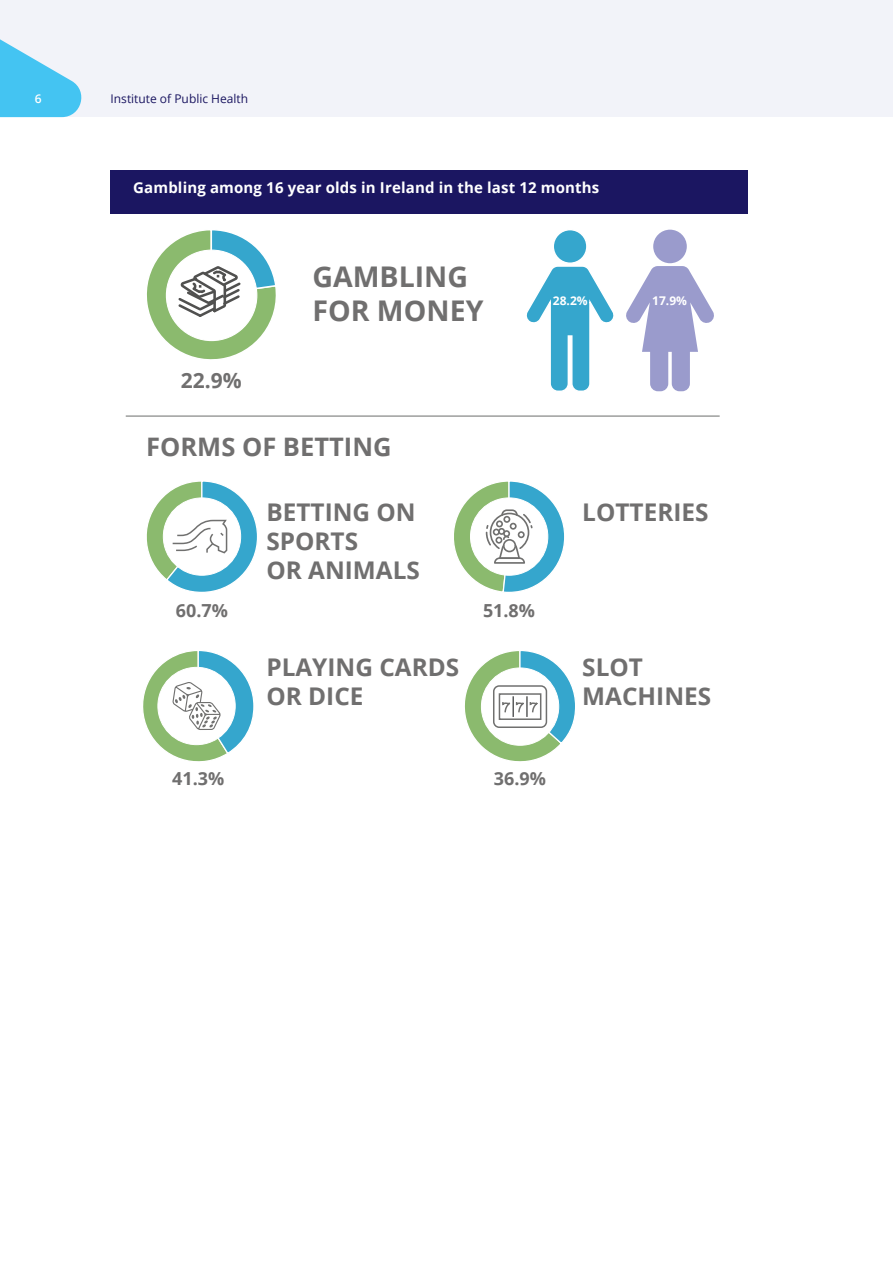
<style>
.page{position:relative;width:893px;height:1263px;background:#fff}
.page>*{position:absolute;margin:0;border:0;box-sizing:border-box;transform-origin:0 0}
.t1{font:700 28.5px/34.2px "Open Sans";color:#706f6f}
.t2{font:700 25.5px "Open Sans";color:#706f6f}
.t3{font:700 24.3px/29.2px "Open Sans";color:#706f6f}
.t4{font:700 21px "Open Sans";color:#706f6f}
.t5{font:700 18px "Open Sans";color:#706f6f}
.t6{font:700 15px "Open Sans";letter-spacing:.01em;color:#fff}
.t7{font:12px "Open Sans";color:#1b1661}
.t8{font:700 12px "Open Sans";color:#fff}
.t9{font:600 12px "Open Sans";color:#fff}
</style>
<div class="page">
<div style="left:0;top:0;width:893px;height:117px;background:#f2f3f9"></div>
<svg style="left:0;top:39px;width:82px;height:78px"></svg>
<div style="left:111px;top:170px;width:637px;height:43px;background:#1b1661"></div>
<svg style="left:147px;top:230px;width:129px;height:130px"></svg>
<svg style="left:526px;top:266px;width:88px;height:125px"></svg>
<div style="left:553px;top:230px;width:34px;height:33px;background:#35a6cd;border-radius:50%"></div>
<div style="left:553px;top:229px;width:35px;height:35px;border:1px solid #fff;border-radius:50%"></div>
<div style="left:653px;top:230px;width:34px;height:33px;background:#9a9bcc;border-radius:50%"></div>
<svg style="left:626px;top:266px;width:88px;height:125px"></svg>
<svg style="left:146px;top:481px;width:111px;height:111px"></svg>
<hr style="left:126px;top:415px;width:594px;height:2px;background:#9d9e9d">
<svg style="left:454px;top:481px;width:110px;height:111px"></svg>
<svg style="left:143px;top:651px;width:111px;height:111px"></svg>
<svg style="left:465px;top:651px;width:110px;height:111px"></svg>
<hr style="left:526px;top:696px;width:2px;height:21px;background:#464748">
<div style="left:499px;top:693px;width:42px;height:27px;border:2px solid #70706f"></div>
<div style="left:493px;top:685px;width:54px;height:43px;border:2px solid #70706f;border-radius:5px"></div>
<p class="t9" style="left:35px;top:90px;width:8px">6</p>
<p class="t7" style="left:111px;top:90px;width:139px">Institute of Public Health</p>
<p class="t6" style="left:133px;top:177px;width:468px">Gambling among 16 year olds in Ireland in the last 12 months</p>
<p class="t1" style="left:312px;top:259px;width:173px">GAMBLING<br>FOR MONEY</p>
<p class="t8" style="left:553px;top:293px;width:36px">28.2%</p>
<p class="t8" style="left:652px;top:293px;width:36px">17.9%</p>
<p class="t4" style="left:181px;top:365px;width:62px">22.9%</p>
<p class="t2" style="left:146px;top:429px;width:247px">FORMS OF BETTING</p>
<p class="t5" style="left:176px;top:598px;width:54px">60.7%</p>
<p class="t3" style="left:266px;top:496px;width:155px">BETTING ON<br>SPORTS<br>OR ANIMALS</p>
<p class="t3" style="left:266px;top:651px;width:194px">PLAYING CARDS<br>OR DICE</p>
<p class="t5" style="left:483px;top:598px;width:54px">51.8%</p>
<p class="t3" style="left:582px;top:496px;width:128px">LOTTERIES</p>
<p class="t3" style="left:582px;top:651px;width:130px">SLOT<br>MACHINES</p>
<p class="t5" style="left:172px;top:765px;width:54px">41.3%</p>
<p class="t5" style="left:494px;top:765px;width:54px">36.9%</p>
</div>
